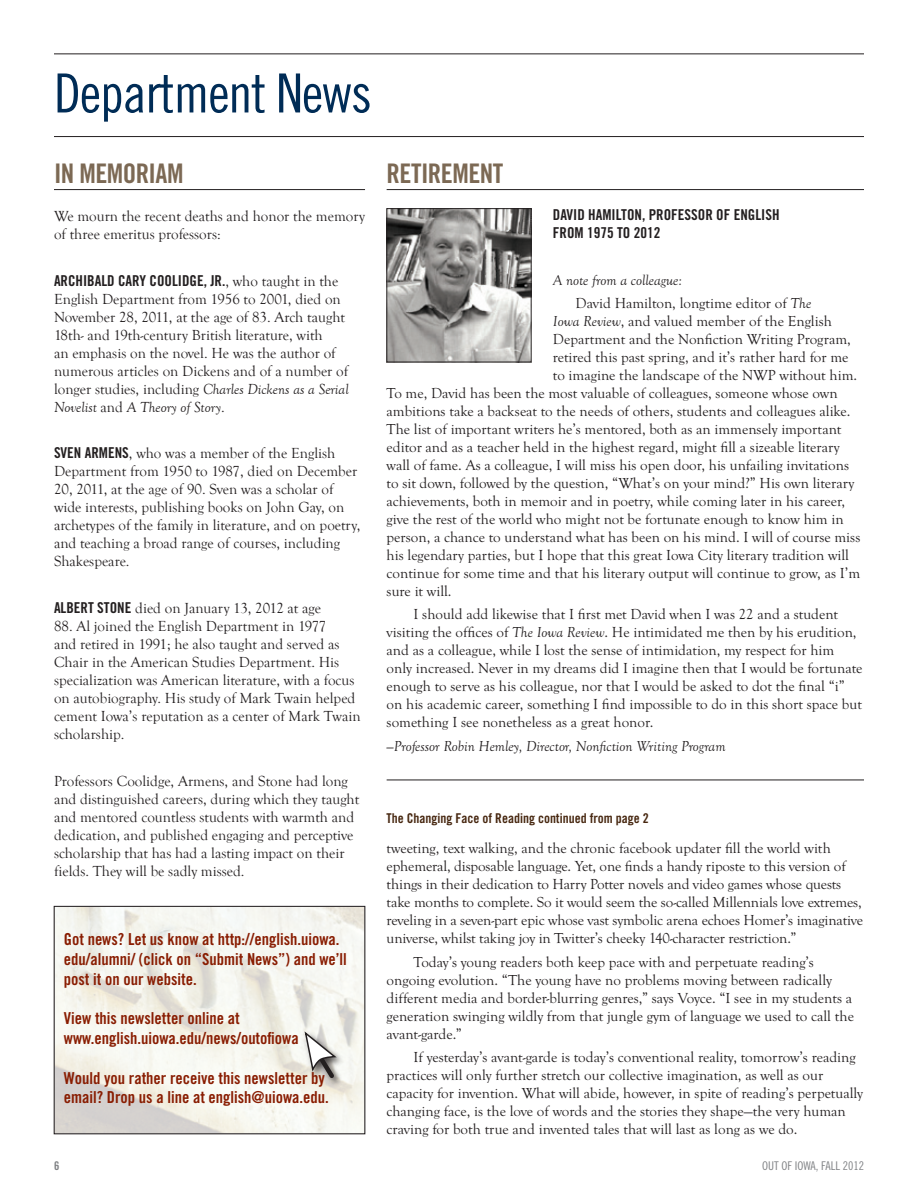
<style>
.page{position:relative;width:918px;height:1188px;background:#fff}
.page>*{position:absolute;margin:0;border:0;box-sizing:border-box;transform-origin:0 0}
.t1{font:54px "Trade Gothic Cond Eighteen";letter-spacing:-.02em;color:#002c56}
.t2{font:27px "Trade Gothic Bold Cond Twenty";letter-spacing:-.02em;color:#7c6954}
.t3{font:16.5px/19.8px "Trade Gothic Bold Cond Twenty";color:#891d02}
.t4{font:15px/18px "Goudy Old Sty T";color:#231f20}
.t5{font:15px/18px "Goudy Old Style T";color:#231f20}
.t6{font:15px/18px "Trade Gothic Bold Cond Twenty";color:#231f20}
.t7{font:italic 15px "Goudy Old Sty T";color:#231f20}
.t8{font:13.5px "Trade Gothic Bold Cond Twenty";color:#472710}
.t9{font:12px "Trade Gothic Cond Eighteen";color:#808285}
.t10{font:12px "Trade Gothic Bold Cond Twenty";color:#808285}
.s1{font-family:"Goudy Old Style T"}
.s2{font-style:italic}
.s3{font-family:"Trade Gothic Bold Cond Twenty"}
</style>
<div class="page">
<hr style="left:54px;top:54px;width:810px;height:1px;background:#231f20">
<hr style="left:54px;top:136px;width:810px;height:1px;background:#231f20">
<hr style="left:54px;top:189px;width:311px;height:1px;background:#231f20">
<hr style="left:387px;top:189px;width:477px;height:1px;background:#231f20">
<img style="left:389px;top:210px;width:140px;height:150px">
<div style="left:387px;top:208px;width:144px;height:154px;border:1px solid #231f20"></div>
<img style="left:56px;top:908px;width:307px;height:224px">
<div style="left:54px;top:906px;width:311px;height:228px;border:1px solid #231f20"></div>
<div style="left:302px;top:1030px;width:43px;height:57px;background:#231f20;opacity:.75"></div>
<svg style="left:303px;top:1030px;width:35px;height:52px"></svg>
<hr style="left:387px;top:780px;width:477px;height:1px;background:#231f20">
<h1 class="t1" style="left:54px;top:61px;width:319px">Department News</h1>
<h2 class="t2" style="left:54px;top:157px;width:131px">In Memoriam</h2>
<p class="t5" style="left:54px;top:207px;width:313px">We mourn the recent deaths and honor the memory of three emeritus professors:</p>
<p class="t6" style="left:54px;top:271px;width:286px">Arc hibald Cary Coolidge, Jr.<span class="s1">, who taught in the</span></p>
<p class="t5" style="left:54px;top:290px;width:296px">English Department from 1956 to 2001, died on November 28, 2011, at the age of 83. Arch taught 18th- and 19th-century British literature, with<br>an emphasis on the novel. He was the author of numerous articles on Dickens and of a number of longer studies, including <span class="s2">Charles Dickens as a Serial Novelist</span> and <span class="s2">A Theory of Story</span>.</p>
<p class="t5" style="left:54px;top:445px;width:308px"><span class="s3">Sven Ar mens</span>, who was a member of the English Department from 1950 to 1987, died on December 20, 2011, at the age of 90. Sven was a scholar of wide interests, publishing books on John Gay, on archetypes of the family in literature, and on poetry, and teaching a broad range of courses, including Shakespeare.</p>
<p class="t5" style="left:54px;top:600px;width:269px"><span class="s3">Albert Stone</span> died on January 13, 2012 at age</p>
<p class="t5" style="left:54px;top:618px;width:308px">88. Al joined the English Department in 1977<br>and retired in 1991; he also taught and served as Chair in the American Studies Department. His specialization was American literature, with a focus on autobiography. His study of Mark Twain helped cement Iowa’s reputation as a center of Mark Twain scholarship.</p>
<p class="t5" style="left:54px;top:772px;width:307px">Professors Coolidge, Armens, and Stone had long and distinguished careers, during which they taught and mentored countless students with warmth and dedication, and published engaging and perceptive scholarship that has had a lasting impact on their fields. They will be sadly missed.</p>
<p class="t3" style="left:64px;top:929px;width:285px">Got news? Let us know at http://english.uiowa. edu/alumni/ (click on “Submit News”) and we’ll post it on our website.</p>
<p class="t3" style="left:64px;top:1008px;width:236px">View this newsletter online at www.english.uiowa.edu/news/outofiowa</p>
<p class="t3" style="left:64px;top:1068px;width:267px">Would you rather receive this newsletter by email? Drop us a line at english@uiowa.edu.</p>
<h2 class="t2" style="left:387px;top:157px;width:115px">Retirement</h2>
<p class="t6" style="left:553px;top:205px;width:228px">David Hamilton, Professor of English from 1975 to 2012</p>
<p class="t4" style="left:576px;top:268px;width:237px;line-height:23.4px;text-indent:-23px"><span class="s2">A note from a colleague:<br></span>David Hamilton, longtime editor of <span class="s2">The</span></p>
<p class="t4" style="left:553px;top:312px;width:280px"><span class="s2">Iowa Review</span>, and valued member of the English</p>
<p class="t4" style="left:553px;top:330px;width:299px">Department and the Nonfiction Writing Program,</p>
<p class="t4" style="left:553px;top:348px;width:297px">retired this past spring, and it’s rather hard for me</p>
<p class="t4" style="left:553px;top:366px;width:306px">to imagine the landscape of the NWP without him.</p>
<p class="t4" style="left:387px;top:384px;width:453px">To me, David has been the most valuable of colleagues, someone whose own</p>
<p class="t4" style="left:387px;top:402px;width:465px">ambitions take a backseat to the needs of others, students and colleagues alike.</p>
<p class="t4" style="left:387px;top:420px;width:456px">The list of important writers he’s mentored, both as an immensely important</p>
<p class="t4" style="left:387px;top:438px;width:455px">editor and as a teacher held in the highest regard, might fill a sizeable literary</p>
<p class="t4" style="left:387px;top:456px;width:464px">wall of fame. As a colleague, I will miss his open door, his unfailing invitations</p>
<p class="t4" style="left:387px;top:474px;width:469px">to sit down, followed by the question, “What’s on your mind?” His own literary</p>
<p class="t4" style="left:387px;top:492px;width:460px">achievements, both in memoir and in poetry, while coming later in his career,</p>
<p class="t4" style="left:387px;top:510px;width:459px">give the rest of the world who might not be fortunate enough to know him in</p>
<p class="t4" style="left:387px;top:528px;width:475px">person, a chance to understand what has been on his mind. I will of course miss</p>
<p class="t4" style="left:387px;top:546px;width:464px">his legendary parties, but I hope that this great Iowa City literary tradition will</p>
<p class="t4" style="left:387px;top:564px;width:475px">continue for some time and that his literary output will continue to grow, as I’m</p>
<p class="t4" style="left:387px;top:582px;width:66px">sure it will.</p>
<p class="t4" style="left:387px;top:606px;width:477px;text-indent:27px">I should add likewise that I first met David when I was 22 and a student visiting the offices of <span class="s2">The Iowa Review</span>. He intimidated me then by his erudition, and as a colleague, while I lost the sense of intimidation, my respect for him only increased. Never in my dreams did I imagine then that I would be fortunate enough to serve as his colleague, nor that I would be asked to dot the final “i” on his academic career, something I find impossible to do in this short space but something I see nonetheless as a great honor.</p>
<p class="t7" style="left:387px;top:738px;width:340px">—Professor Robin Hemley, Director, Nonfiction Writing Program</p>
<p class="t8" style="left:387px;top:810px;width:264px">The Changing Face of Reading continued from page 2</p>
<p class="t4" style="left:387px;top:839px;width:478px">tweeting, text walking, and the chronic facebook updater fill the world with ephemeral, disposable language. Yet, one finds a handy riposte to this version of things in their dedication to Harry Potter novels and video games whose quests take months to complete. So it would seem the so-called Millennials love extremes, reveling in a seven-part epic whose vast symbolic arena echoes Homer’s imaginative universe, whilst taking joy in Twitter’s cheeky 140-character restriction.”</p>
<p class="t4" style="left:387px;top:953px;width:469px;text-indent:27px">Today’s young readers both keep pace with and perpetuate reading’s ongoing evolution. “The young have no problems moving between radically different media and border-blurring genres,” says Voyce. “I see in my students a generation swinging wildly from that jungle gym of language we used to call the avant-garde.”</p>
<p class="t4" style="left:387px;top:1048px;width:478px;text-indent:27px">If yesterday’s avant-garde is today’s conventional reality, tomorrow’s reading practices will only further stretch our collective imagination, as well as our capacity for invention. What will abide, however, in spite of reading’s perpetually changing face, is the love of words and the stories they shape—the very human craving for both true and invented tales that will last as long as we do.</p>
<p class="t10" style="left:54px;top:1159px;width:7px">6</p>
<p class="t9" style="left:762px;top:1159px;width:103px">out of iowa, fall 2012</p>
</div>
